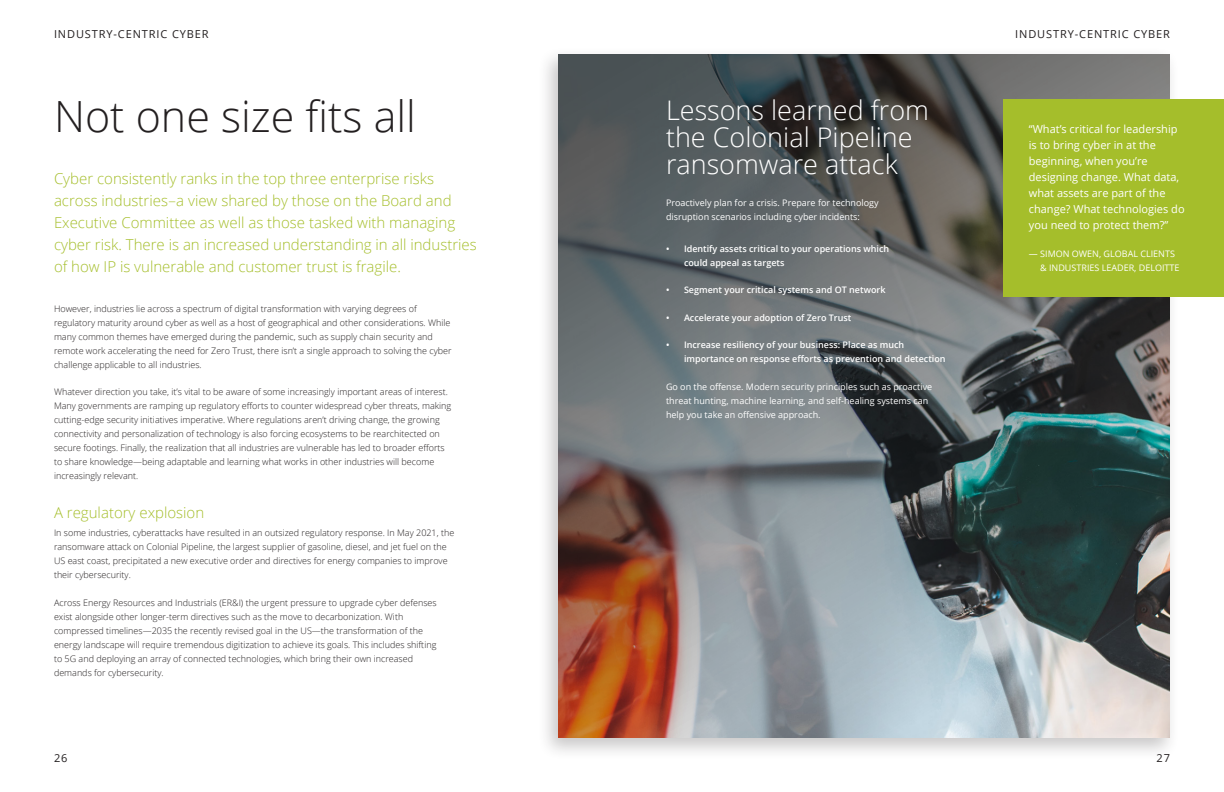
<style>
.page{position:relative;width:1224px;height:792px;background:#fff}
.page>*{position:absolute;margin:0;border:0;box-sizing:border-box;transform-origin:0 0}
.t1{font:300 43px "Open Sans";color:#231f20}
.t2{font:300 27px/27px "Open Sans";color:#fff}
.t3{font:300 15px/22px "Open Sans";color:#a5be2b}
.t4{font:11px/16px "Open Sans";color:#fff}
.t5{font:11px "Open Sans";letter-spacing:.08em;color:#231f20}
.t6{font:300 9px/14px "Open Sans";color:#231f20}
.t7{font:9px/14px "Open Sans";color:#fff}
.t8{font:600 9px/14px "Open Sans";color:#fff}
</style>
<div class="page">
<div style="left:537px;top:47px;width:642px;height:714px;background:#231f20;opacity:.25"></div>
<img style="left:558px;top:54px;width:612px;height:684px">
<div style="left:1004px;top:99px;width:220px;height:198px;background:#a5be2b"></div>
<p class="t5" style="left:54px;top:26px;width:156px">INDUSTRY-CENTRIC CYBER</p>
<p class="t5" style="left:1015px;top:26px;width:156px">INDUSTRY-CENTRIC CYBER</p>
<h1 class="t1" style="left:54px;top:87px;width:363px">Not one size fits all</h1>
<p class="t3" style="left:54px;top:167px;width:424px">Cyber consistently ranks in the top three enterprise risks across industries – a view shared by those on the Board and Executive Committee as well as those tasked with managing cyber risk. There is an increased understanding in all industries of how IP is vulnerable and customer trust is fragile.</p>
<p class="t6" style="left:54px;top:301px;width:399px">However, industries lie across a spectrum of digital transformation with varying degrees of regulatory maturity around cyber as well as a host of geographical and other considerations. While many common themes have emerged during the pandemic, such as supply chain security and remote work accelerating the need for Zero Trust, there isn’t a single approach to solving the cyber challenge applicable to all industries.</p>
<p class="t6" style="left:54px;top:385px;width:399px">Whatever direction you take, it’s vital to be aware of some increasingly important areas of interest.<br>Many governments are ramping up regulatory efforts to counter widespread cyber threats, making cutting-edge security initiatives imperative. Where regulations aren’t driving change, the growing connectivity and personalization of technology is also forcing ecosystems to be rearchitected on secure footings. Finally, the realization that all industries are vulnerable has led to broader efforts to share knowledge—being adaptable and learning what works in other industries will become increasingly relevant.</p>
<h3 class="t3" style="left:54px;top:501px;width:152px">A regulatory explosion</h3>
<p class="t6" style="left:54px;top:526px;width:402px">In some industries, cyberattacks have resulted in an outsized regulatory response. In May 2021, the ransomware attack on Colonial Pipeline, the largest supplier of gasoline, diesel, and jet fuel on the US east coast, precipitated a new executive order and directives for energy companies to improve their cybersecurity.</p>
<p class="t6" style="left:54px;top:595px;width:384px">Across Energy Resources and Industrials (ER&amp;I) the urgent pressure to upgrade cyber defenses exist alongside other longer-term directives such as the move to decarbonization. With compressed timelines—2035 the recently revised goal in the US—the transformation of the energy landscape will require tremendous digitization to achieve its goals. This includes shifting to 5G and deploying an array of connected technologies, which bring their own increased demands for cybersecurity.</p>
<h2 class="t2" style="left:666px;top:96px;width:265px">Lessons learned from the Colonial Pipeline ransomware attack</h2>
<p class="t7" style="left:666px;top:195px;width:214px">Proactively plan for a crisis. Prepare for technology disruption scenarios including cyber incidents:</p>
<p class="t8" style="left:684px;top:241px;width:207px;text-indent:-18px">• Identify assets critical to your operations which could appeal as targets</p>
<p class="t8" style="left:666px;top:283px;width:221px">• Segment your critical systems and OT network</p>
<p class="t8" style="left:666px;top:310px;width:187px">• Accelerate your adoption of Zero Trust</p>
<p class="t8" style="left:684px;top:338px;width:263px;text-indent:-18px">• Increase resiliency of your business: Place as much importance on response efforts as prevention and detection</p>
<p class="t7" style="left:666px;top:379px;width:268px">Go on the offense. Modern security principles such as proactive threat hunting, machine learning, and self-healing systems can help you take an offensive approach.</p>
<p class="t4" style="left:1029px;top:120px;width:157px">“What’s critical for leadership is to bring cyber in at the beginning, when you’re designing change. What data, what assets are part of the change? What technologies do you need to protect them?”</p>
<p class="t7" style="left:1040px;top:246px;width:141px;text-indent:-11px">— SIMON OWEN, GLOBAL CLIENTS &amp; INDUSTRIES LEADER, DELOITTE</p>
<p class="t5" style="left:54px;top:750px;width:15px">26</p>
<p class="t5" style="left:1157px;top:750px;width:15px">27</p>
</div>
